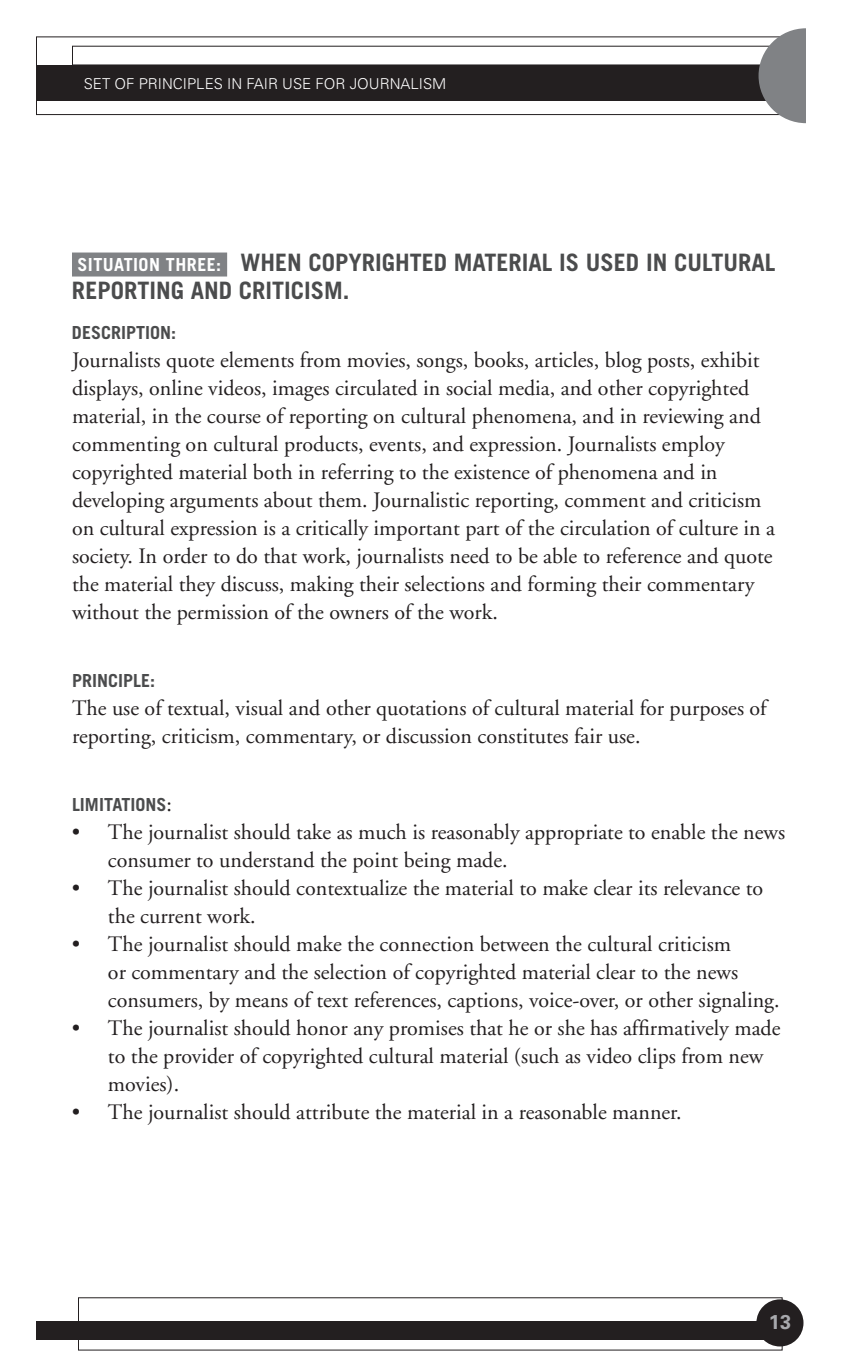
<style>
.page{position:relative;width:864px;height:1368px;background:#fff}
.page>*{position:absolute;margin:0;border:0;box-sizing:border-box;transform-origin:0 0}
.t1{font:700 24px/28px "Trade Gothic";color:#4b4c4d}
.t2{font:22px/28px "Adobe Garamond";color:#231f20}
.t3{font:700 20px "Univers";color:#a8a9ad}
.t4{font:700 18px "Trade Gothic";color:#4b4c4d}
.t5{font:300 15px "Univers";color:#fff}
.s1{font-size:18px;color:#fff}
.s2{font-family:"Adobe Garamond";font-weight:400;font-size:22px;color:#231f20}
</style>
<div class="page">
<div style="left:36px;top:65px;width:792px;height:36px;background:#231f20"></div>
<div style="left:37px;top:1321px;width:756px;height:18px;background:#231f20"></div>
<div style="left:36px;top:36px;width:756px;height:79px;border:1px solid #231f20"></div>
<div style="left:757px;top:1300px;width:46px;height:46px;background:#231f20;border-radius:50%"></div>
<div style="left:756px;top:1299px;width:48px;height:47px;border:2px solid #231f20;border-radius:50%"></div>
<div style="left:759px;top:28px;width:94px;height:95px;background:#808285;border-radius:50%"></div>
<div style="left:807px;top:11px;width:57px;height:151px;background:#fff"></div>
<div style="left:72px;top:253px;width:155px;height:24px;background:#808285"></div>
<p class="t5" style="left:84px;top:75px;width:364px">SET OF PRINCIPLES IN FAIR USE FOR JOURNALISM</p>
<p class="t1" style="left:72px;top:248px;width:705px"><span class="s1">SITUATION THREE:</span> WHEN COPYRIGHTED MATERIAL IS USED IN CULTURAL<br>REPORTING AND CRITICISM.</p>
<p class="t4" style="left:72px;top:322px;width:106px">DESCRIPTION:</p>
<p class="t2" style="left:72px;top:348px;width:705px">Journalists quote elements from movies, songs, books, articles, blog posts, exhibit displays, online videos, images circulated in social media, and other copyrighted material, in the course of reporting on cultural phenomena, and in reviewing and commenting on cultural products, events, and expression. Journalists employ copyrighted material both in referring to the existence of phenomena and in developing arguments about them. Journalistic reporting, comment and criticism on cultural expression is a critically important part of the circulation of culture in a society. In order to do that work, journalists need to be able to reference and quote the material they discuss, making their selections and forming their commentary without the permission of the owners of the work.</p>
<p class="t4" style="left:72px;top:670px;width:85px">PRINCIPLE:</p>
<p class="t2" style="left:72px;top:696px;width:696px">The use of textual, visual and other quotations of cultural material for purposes of reporting, criticism, commentary, or discussion constitutes fair use.</p>
<p class="t4" style="left:72px;top:794px;width:101px">LIMITATIONS<span class="s2">:</span></p>
<p class="t2" style="left:108px;top:818px;width:679px;text-indent:-36px">• The journalist should take as much is reasonably appropriate to enable the news consumer to understand the point being made.</p>
<p class="t2" style="left:108px;top:874px;width:657px;text-indent:-36px">• The journalist should contextualize the material to make clear its relevance to the current work.</p>
<p class="t2" style="left:108px;top:930px;width:673px;text-indent:-36px">• The journalist should make the connection between the cultural criticism<br>or commentary and the selection of copyrighted material clear to the news consumers, by means of text references, captions, voice-over, or other signaling.</p>
<p class="t2" style="left:108px;top:1014px;width:674px;text-indent:-36px">• The journalist should honor any promises that he or she has affirmatively made to the provider of copyrighted cultural material (such as video clips from new movies).</p>
<p class="t2" style="left:72px;top:1098px;width:611px">• The journalist should attribute the material in a reasonable manner.</p>
<p class="t3" style="left:769px;top:1310px;width:24px">13</p>
</div>
